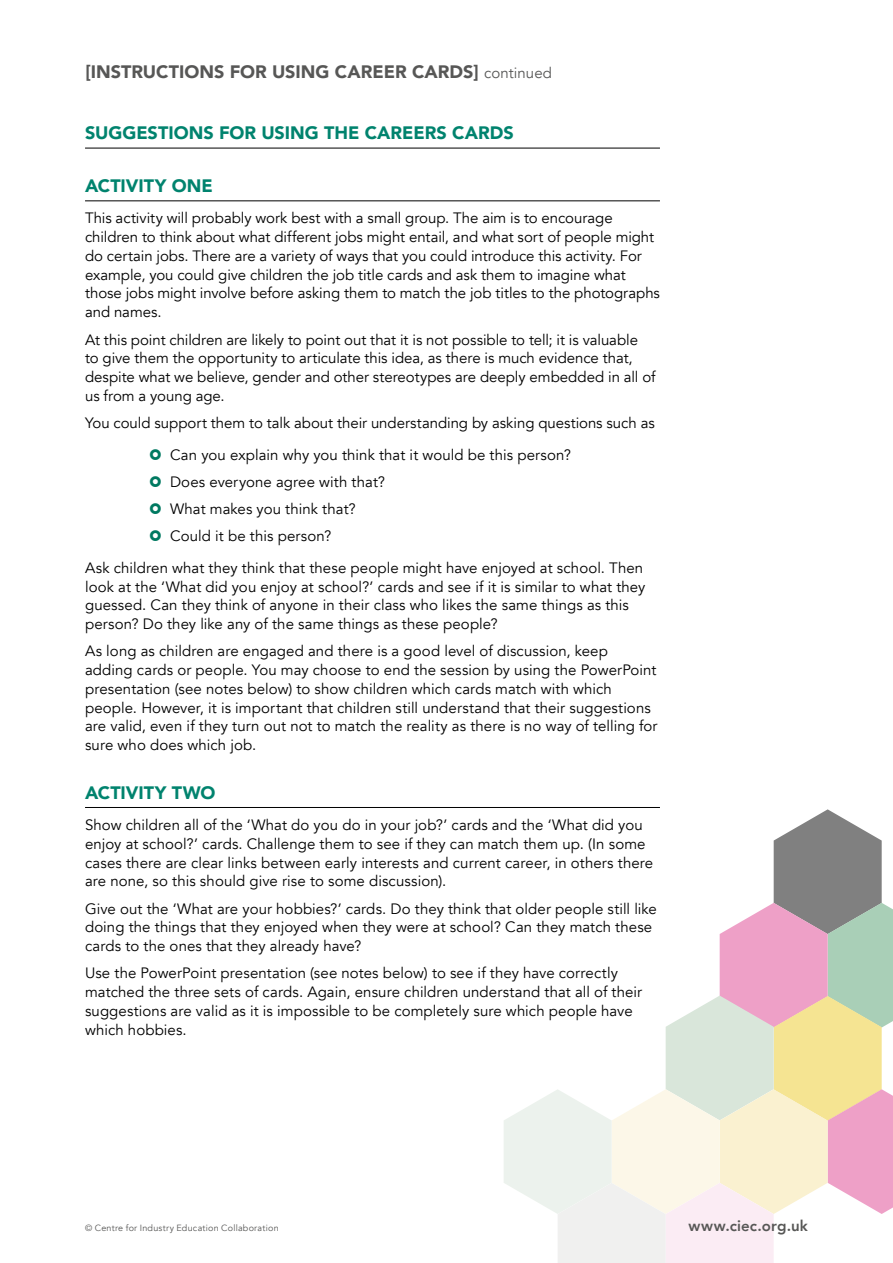
<style>
.page{position:relative;width:893px;height:1263px;background:#fff}
.page>*{position:absolute;margin:0;border:0;box-sizing:border-box;transform-origin:0 0}
.t1{font:900 18px "Avenir";color:#00836e}
.t2{font:900 18px "Avenir";color:#575756}
.t3{font:15px/18.8px "Avenir";letter-spacing:.005em;color:#000}
.t4{font:800 15px "Avenir";letter-spacing:.015em;color:#575756}
.t5{font:9px "Avenir";letter-spacing:.025em;color:#575756}
.s1{font-weight:400;font-size:15px}
</style>
<div class="page">
<svg style="left:504px;top:809px;width:389px;height:454px"></svg>
<hr style="left:85px;top:148px;width:575px;height:1px;background:#000">
<hr style="left:85px;top:200px;width:575px;height:1px;background:#000">
<hr style="left:85px;top:807px;width:575px;height:1px;background:#000">
<p class="t2" style="left:85px;top:56px;width:468px">[INSTRUCTIONS FOR USING CAREER CARDS] <span class="s1">continued</span></p>
<p class="t1" style="left:85px;top:117px;width:430px">SUGGESTIONS FOR USING THE CAREERS CARDS</p>
<p class="t1" style="left:85px;top:170px;width:129px">ACTIVITY ONE</p>
<p class="t3" style="left:85px;top:209px;width:576px">This activity will probably work best with a small group. The aim is to encourage children to think about what different jobs might entail, and what sort of people might do certain jobs. There are a variety of ways that you could introduce this activity. For example, you could give children the job title cards and ask them to imagine what those jobs might involve before asking them to match the job titles to the photographs and names.</p>
<p class="t3" style="left:85px;top:330px;width:572px">At this point children are likely to point out that it is not possible to tell; it is valuable<br>to give them the opportunity to articulate this idea, as there is much evidence that, despite what we believe, gender and other stereotypes are deeply embedded in all of us from a young age.</p>
<p class="t3" style="left:85px;top:407px;width:571px;line-height:31.5px;text-align:center">You could support them to talk about their understanding by asking questions such as<br>Can you explain why you think that it would be this person?</p>
<p class="t3" style="left:170px;top:468px;width:216px;line-height:27.3px">Does everyone agree with that?<br>What makes you think that?<br>Could it be this person?</p>
<p class="t3" style="left:85px;top:558px;width:562px">Ask children what they think that these people might have enjoyed at school. Then look at the ‘What did you enjoy at school?’ cards and see if it is similar to what they guessed. Can they think of anyone in their class who likes the same things as this person? Do they like any of the same things as these people?</p>
<p class="t3" style="left:85px;top:642px;width:574px">As long as children are engaged and there is a good level of discussion, keep adding cards or people. You may choose to end the session by using the PowerPoint presentation (see notes below) to show children which cards match with which people. However, it is important that children still understand that their suggestions are valid, even if they turn out not to match the reality as there is no way of telling for sure who does which job.</p>
<p class="t1" style="left:85px;top:777px;width:132px">ACTIVITY TWO</p>
<p class="t3" style="left:85px;top:816px;width:570px">Show children all of the ‘What do you do in your job?’ cards and the ‘What did you enjoy at school?’ cards. Challenge them to see if they can match them up. (In some cases there are clear links between early interests and current career, in others there are none, so this should give rise to some discussion).</p>
<p class="t3" style="left:85px;top:899px;width:573px">Give out the ‘What are your hobbies?’ cards. Do they think that older people still like doing the things that they enjoyed when they were at school? Can they match these cards to the ones that they already have?</p>
<p class="t3" style="left:85px;top:964px;width:559px">Use the PowerPoint presentation (see notes below) to see if they have correctly matched the three sets of cards. Again, ensure children understand that all of their suggestions are valid as it is impossible to be completely sure which people have which hobbies.</p>
<p class="t5" style="left:85px;top:1223px;width:195px">© Centre for Industry Education Collaboration</p>
<p class="t4" style="left:689px;top:1214px;width:121px">www.ciec.org.uk</p>
</div>
